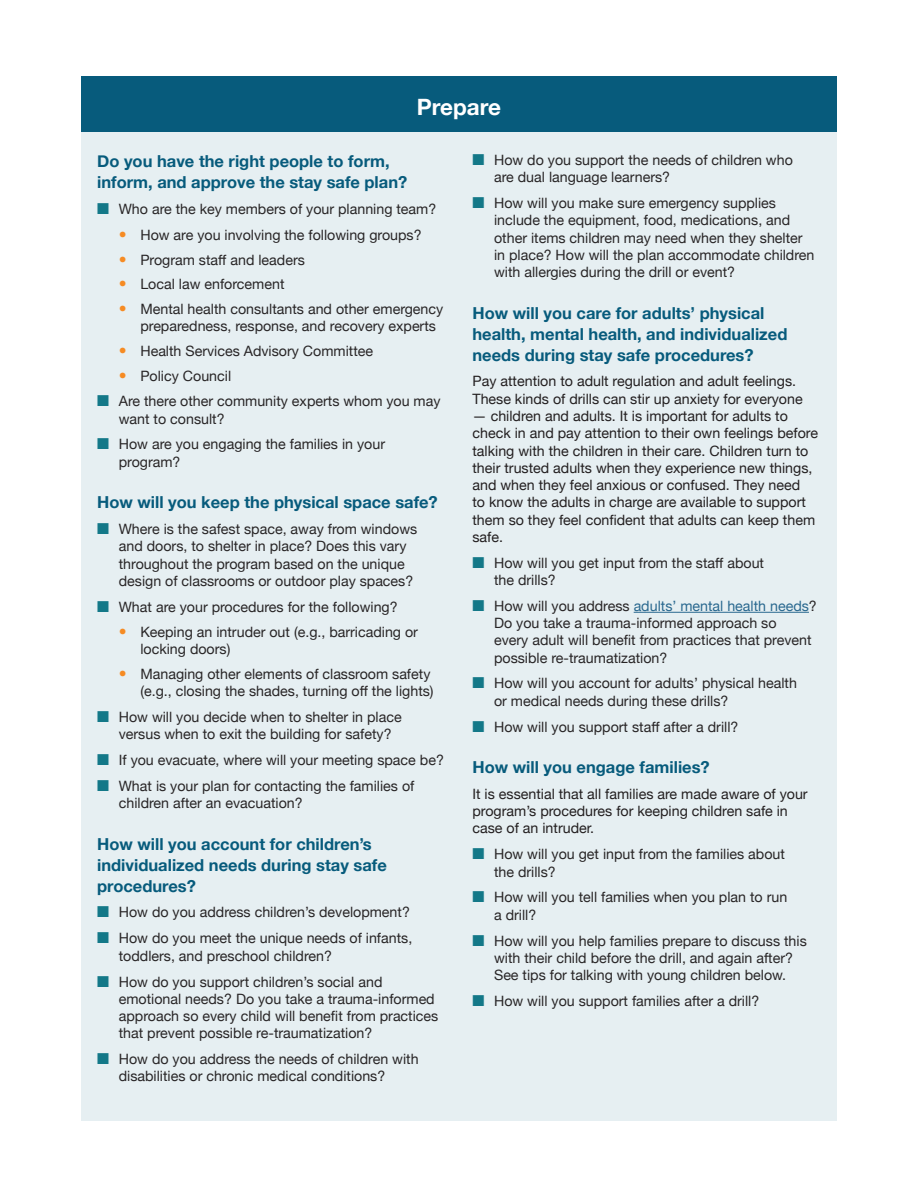
<style>
.page{position:relative;width:918px;height:1188px;background:#fff}
.page>*{position:absolute;margin:0;border:0;box-sizing:border-box;transform-origin:0 0}
.t1{font:700 22.5px "Helvetica Neue";color:#fff}
.t2{font:700 16.5px/21px "Helvetica Neue";color:#075b7c}
.t3{font:14.25px/17.2px "Helvetica Neue";color:#282526}
.t4{font:14.25px/17.2px "Helvetica Neue";color:#231f20}
.s1{color:#137888}
.s2{color:#29688f}
</style>
<div class="page">
<div style="left:81px;top:104px;width:756px;height:1017px;background:#e6eff2"></div>
<hr style="left:634px;top:612px;width:175px;height:1px;background:#29688f">
<div style="left:81px;top:76px;width:756px;height:56px;background:#075b7c"></div>
<h3 class="t1" style="left:417px;top:89px;width:86px">Prepare</h3>
<h4 class="t2" style="left:97px;top:152px;width:312px">Do you have the right people to form, inform, and approve the stay safe plan?</h4>
<p class="t3" style="left:97px;top:201px;width:341px"><span class="s1">■</span> Who are the key members of your planning team?</p>
<p class="t3" style="left:140px;top:227px;width:283px">How are you involving the following groups?</p>
<p class="t3" style="left:140px;top:252px;width:166px">Program staff and leaders</p>
<p class="t3" style="left:140px;top:276px;width:146px">Local law enforcement</p>
<p class="t3" style="left:140px;top:301px;width:304px">Mental health consultants and other emergency preparedness, response, and recovery experts</p>
<p class="t3" style="left:140px;top:343px;width:234px">Health Services Advisory Committee</p>
<p class="t3" style="left:140px;top:368px;width:92px">Policy Council</p>
<p class="t3" style="left:119px;top:393px;width:323px;text-indent:-22px"><span class="s1">■</span> Are there other community experts whom you may want to consult?</p>
<p class="t3" style="left:119px;top:437px;width:268px;text-indent:-22px"><span class="s1">■</span> How are you engaging the families in your program?</p>
<h4 class="t2" style="left:97px;top:492px;width:342px">How will you keep the physical space safe?</h4>
<p class="t3" style="left:119px;top:521px;width:300px;text-indent:-22px"><span class="s1">■</span> Where is the safest space, away from windows and doors, to shelter in place? Does this vary throughout the program based on the unique design of classrooms or outdoor play spaces?</p>
<p class="t3" style="left:97px;top:599px;width:302px"><span class="s1">■</span> What are your procedures for the following?</p>
<p class="t3" style="left:140px;top:624px;width:279px">Keeping an intruder out (e.g., barricading or locking doors)</p>
<p class="t3" style="left:140px;top:666px;width:295px">Managing other elements of classroom safety (e.g., closing the shades, turning off the lights)</p>
<p class="t3" style="left:119px;top:709px;width:284px;text-indent:-22px"><span class="s1">■</span> How will you decide when to shelter in place versus when to exit the building for safety?</p>
<p class="t3" style="left:97px;top:752px;width:348px"><span class="s1">■</span> If you evacuate, where will your meeting space be?</p>
<p class="t3" style="left:119px;top:778px;width:297px;text-indent:-22px"><span class="s1">■</span> What is your plan for contacting the families of children after an evacuation?</p>
<h4 class="t2" style="left:97px;top:834px;width:291px">How will you account for children’s individualized needs during stay safe procedures?</h4>
<p class="t3" style="left:97px;top:905px;width:314px"><span class="s1">■</span> How do you address children’s development?</p>
<p class="t3" style="left:119px;top:931px;width:295px;text-indent:-22px"><span class="s1">■</span> How do you meet the unique needs of infants, toddlers, and preschool children?</p>
<p class="t3" style="left:119px;top:974px;width:321px;text-indent:-22px"><span class="s1">■</span> How do you support children’s social and emotional needs? Do you take a trauma-informed approach so every child will benefit from practices that prevent possible re-traumatization?</p>
<p class="t3" style="left:119px;top:1051px;width:301px;text-indent:-22px"><span class="s1">■</span> How do you address the needs of children with disabilities or chronic medical conditions?</p>
<p class="t3" style="left:494px;top:152px;width:300px;text-indent:-22px"><span class="s1">■</span> How do you support the needs of children who are dual language learners?</p>
<p class="t3" style="left:494px;top:195px;width:322px;text-indent:-22px"><span class="s1">■</span> How will you make sure emergency supplies include the equipment, food, medications, and other items children may need when they shelter in place? How will the plan accommodate children with allergies during the drill or event?</p>
<h4 class="t2" style="left:472px;top:303px;width:316px">How will you care for adults’ physical health, mental health, and individualized needs during stay safe procedures?</h4>
<p class="t4" style="left:472px;top:374px;width:332px">Pay attention to adult regulation and adult feelings.<br>These kinds of drills can stir up anxiety for everyone</p>
<p class="t4" style="left:472px;top:408px;width:347px">— children and adults. It is important for adults to check in and pay attention to their own feelings before talking with the children in their care. Children turn to their trusted adults when they experience new things, and when they feel anxious or confused. They need<br>to know the adults in charge are available to support them so they feel confident that adults can keep them safe.</p>
<p class="t3" style="left:494px;top:555px;width:272px;text-indent:-22px"><span class="s1">■</span> How will you get input from the staff about the drills?</p>
<p class="t3" style="left:494px;top:598px;width:324px;text-indent:-22px"><span class="s1">■</span> How will you address <span class="s2">adults’ mental health needs</span>?<br>Do you take a trauma-informed approach so<br>every adult will benefit from practices that prevent possible re-traumatization?</p>
<p class="t3" style="left:494px;top:676px;width:304px;text-indent:-22px"><span class="s1">■</span> How will you account for adults’ physical health or medical needs during these drills?</p>
<p class="t3" style="left:473px;top:719px;width:267px"><span class="s1">■</span> How will you support staff after a drill?</p>
<h4 class="t2" style="left:472px;top:757px;width:239px">How will you engage families?</h4>
<p class="t4" style="left:472px;top:786px;width:337px">It is essential that all families are made aware of your program’s procedures for keeping children safe in case of an intruder.</p>
<p class="t3" style="left:494px;top:846px;width:292px;text-indent:-22px"><span class="s1">■</span> How will you get input from the families about the drills?</p>
<p class="t3" style="left:494px;top:890px;width:295px;text-indent:-22px"><span class="s1">■</span> How will you tell families when you plan to run a drill?</p>
<p class="t3" style="left:473px;top:933px;width:336px;text-align:center"><span class="s1">■</span> How will you help families prepare to discuss this with their child before the drill, and again after?<br>See tips for talking with young children below.</p>
<p class="t3" style="left:473px;top:993px;width:288px"><span class="s1">■</span> How will you support families after a drill?</p>
</div>
